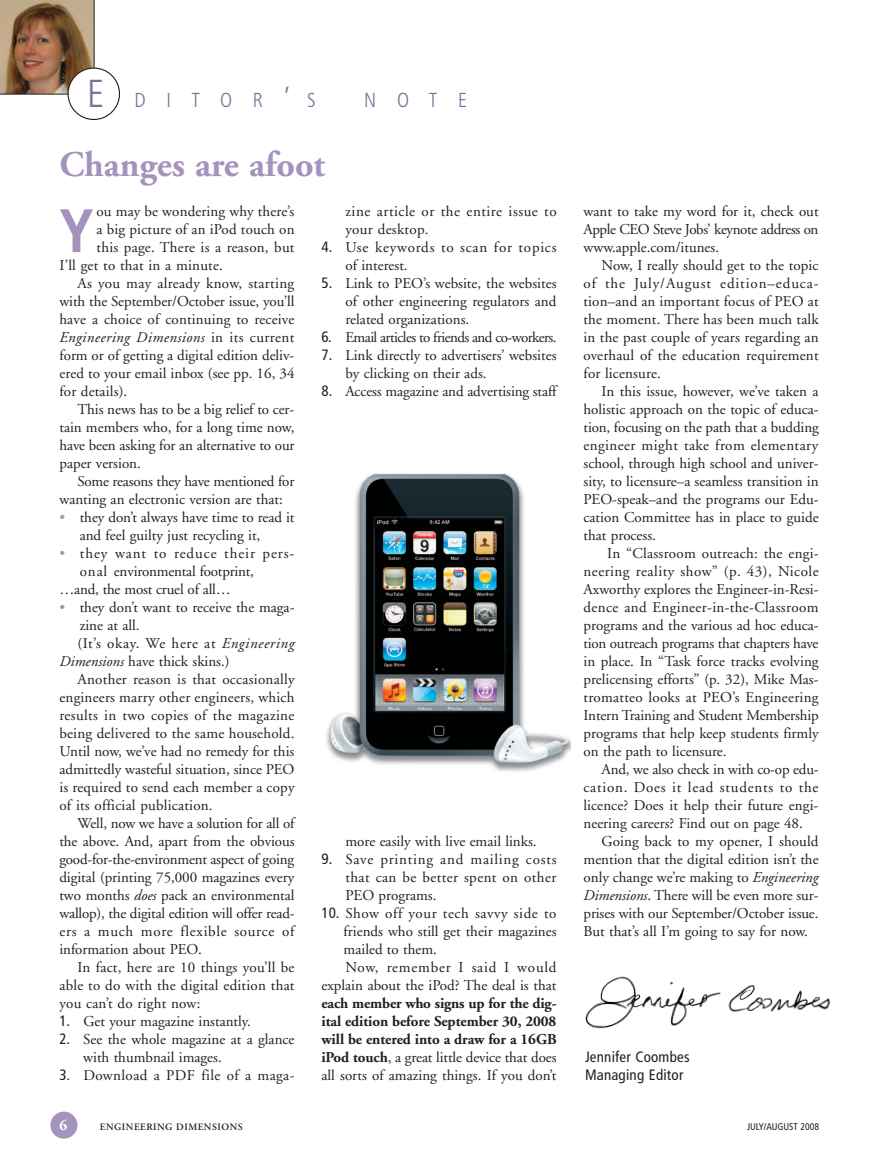
<style>
.page{position:relative;width:878px;height:1175px;background:#fff}
.page>*{position:absolute;margin:0;border:0;box-sizing:border-box;transform-origin:0 0}
.t1{font:700 condensed 61.2px "Frutiger";color:#a493bc}
.t2{font:700 36px "Adobe Garamond";color:#a493bc}
.t3{font:300 condensed 20.25px "Frutiger";letter-spacing:1.025em;color:#7d6f9a}
.t4{font:15px/18px "Adobe Garamond";color:#231f20;text-align:justify}
.t5{font:700 15px/18px "Adobe Garamond";letter-spacing:-.005em;color:#231f20;text-align:justify}
.t6{font:15px/18px "Adobe Garamond";letter-spacing:.035em;color:#231f20}
.t7{font:15px/18px "Adobe Garamond";letter-spacing:.05em;color:#231f20}
.t8{font:15px "Adobe Garamond";letter-spacing:.02em;color:#231f20}
.t9{font:15px "Adobe Garamond";letter-spacing:.045em;color:#231f20}
.t10{font:15px "Adobe Garamond";letter-spacing:.025em;color:#231f20}
.t11{font:15px "Adobe Garamond";letter-spacing:-.04em;color:#231f20}
.t12{font:italic 15px "Adobe Garamond";letter-spacing:.03em;color:#231f20}
.t13{font:condensed 15px/18px "Frutiger";letter-spacing:.015em;color:#231f20}
.t14{font:15px "Adobe Garamond";letter-spacing:.06em;color:#231f20}
.t15{font:700 15px "Adobe Garamond";color:#fff}
.t16{font:600 9.75px "Adobe Garamond";letter-spacing:.05em;color:#231f20}
.t17{font:condensed 9.75px "Frutiger";color:#231f20}
.s1{font-size:39px}
.s2{font-size:27px}
.s3{font-style:normal}
.s4{color:#a493bc}
.s5{font-style:italic}
.s6{font-family:"Frutiger";font-stretch:condensed}
.s7{font-weight:400}
</style>
<div class="page">
<div style="left:50px;top:1111px;width:27px;height:27px;background:#a493bc;border-radius:50%"></div>
<svg style="left:0;top:0;width:120px;height:120px"></svg>
<img style="left:585px;top:976px;width:245px;height:53px">
<img style="left:326px;top:473px;width:244px;height:299px">
<h3 class="t3" style="left:87px;top:92px;width:230px"><span class="s1">E</span> DITOR<span class="s2">’</span>S</h3>
<h2 class="t2" style="left:59px;top:150px;width:267px">Changes are afoot</h2>
<h3 class="t3" style="left:364px;top:92px;width:104px">NOTE</h3>
<h1 class="t1" style="left:59px;top:206px;width:36px">Y</h1>
<p class="t4" style="left:97px;top:204px;width:199px">ou may be wondering why there’s</p>
<p class="t4" style="left:97px;top:222px;width:199px">a big picture of an iPod touch on</p>
<p class="t4" style="left:97px;top:240px;width:199px">this page. There is a reason, but</p>
<p class="t4" style="left:59px;top:258px;width:165px">I’ll get to that in a minute.</p>
<p class="t8" style="left:77px;top:277px;width:218px">As you may already know, starting</p>
<p class="t4" style="left:59px;top:294px;width:236px">with the September/October issue, you’ll</p>
<p class="t4" style="left:59px;top:312px;width:236px">have a choice of continuing to receive</p>
<p class="t12" style="left:59px;top:331px;width:236px">Engineering Dimensions <span class="s3">in its current</span></p>
<p class="t4" style="left:59px;top:348px;width:236px">form or of getting a digital edition deliv-</p>
<p class="t4" style="left:59px;top:366px;width:236px">ered to your email inbox (see pp. 16, 34</p>
<p class="t4" style="left:59px;top:384px;width:69px">for details).</p>
<p class="t4" style="left:77px;top:402px;width:218px">This news has to be a big relief to cer-</p>
<p class="t4" style="left:59px;top:420px;width:236px">tain members who, for a long time now,</p>
<p class="t4" style="left:59px;top:438px;width:237px">have been asking for an alternative to our</p>
<p class="t4" style="left:59px;top:456px;width:83px">paper version.</p>
<p class="t4" style="left:77px;top:474px;width:218px">Some reasons they have mentioned for</p>
<p class="t4" style="left:59px;top:492px;width:225px">wanting an electronic version are that:</p>
<p class="t4" style="left:80px;top:510px;width:216px;text-indent:-20px"><span class="s4">•</span> they don’t always have time to read it and feel guilty just recycling it,</p>
<p class="t14" style="left:59px;top:547px;width:236px"><span class="s4">•</span> they want to reduce their pers-</p>
<p class="t4" style="left:80px;top:564px;width:176px">onal environmental footprint,</p>
<p class="t4" style="left:59px;top:582px;width:173px">…and, the most cruel of all…</p>
<p class="t4" style="left:59px;top:600px;width:236px"><span class="s4">•</span> they don’t want to receive the maga-</p>
<p class="t4" style="left:80px;top:618px;width:61px">zine at all.</p>
<p class="t9" style="left:77px;top:637px;width:218px">(It’s okay. We here at <span class="s5">Engineering</span></p>
<p class="t4" style="left:59px;top:654px;width:172px"><span class="s5">Dimensions</span> have thick skins.)</p>
<p class="t8" style="left:77px;top:673px;width:218px">Another reason is that occasionally</p>
<p class="t4" style="left:59px;top:690px;width:236px">engineers marry other engineers, which</p>
<p class="t10" style="left:59px;top:709px;width:236px">results in two copies of the magazine</p>
<p class="t4" style="left:59px;top:726px;width:236px">being delivered to the same household.</p>
<p class="t4" style="left:59px;top:744px;width:236px">Until now, we’ve had no remedy for this</p>
<p class="t4" style="left:59px;top:762px;width:237px">admittedly wasteful situation, since PEO</p>
<p class="t4" style="left:59px;top:780px;width:237px">is required to send each member a copy</p>
<p class="t4" style="left:59px;top:798px;width:155px">of its official publication.</p>
<p class="t4" style="left:77px;top:816px;width:218px">Well, now we have a solution for all of</p>
<p class="t4" style="left:59px;top:834px;width:236px">the above. And, apart from the obvious</p>
<p class="t4" style="left:59px;top:852px;width:236px">good-for-the-environment aspect of going</p>
<p class="t4" style="left:59px;top:870px;width:236px">digital (printing 75,000 magazines every</p>
<p class="t4" style="left:59px;top:888px;width:236px">two months <span class="s5">does</span> pack an environmental</p>
<p class="t4" style="left:59px;top:906px;width:237px">wallop), the digital edition will offer read-</p>
<p class="t9" style="left:59px;top:925px;width:236px">ers a much more flexible source of</p>
<p class="t4" style="left:59px;top:942px;width:144px">information about PEO.</p>
<p class="t4" style="left:77px;top:960px;width:218px">In fact, here are 10 things you’ll be</p>
<p class="t4" style="left:59px;top:978px;width:237px">able to do with the digital edition that</p>
<p class="t4" style="left:59px;top:996px;width:142px">you can’t do right now:</p>
<p class="t4" style="left:59px;top:1014px;width:193px"><span class="s6">1.</span> Get your magazine instantly.</p>
<p class="t4" style="left:83px;top:1032px;width:213px;text-indent:-24px"><span class="s6">2.</span> See the whole magazine at a glance with thumbnail images.</p>
<p class="t10" style="left:59px;top:1069px;width:237px"><span class="s6">3</span>. Download a PDF file of a maga-</p>
<p class="t6" style="left:345px;top:204px;width:213px">zine article or the entire issue to your desktop.</p>
<p class="t7" style="left:345px;top:240px;width:212px;text-indent:-24px"><span class="s6">4.</span> Use keywords to scan for topics of interest.</p>
<p class="t4" style="left:345px;top:276px;width:212px;text-indent:-24px"><span class="s6">5.</span> Link to PEO’s website, the websites of other engineering regulators and related organizations.</p>
<p class="t11" style="left:321px;top:331px;width:237px"><span class="s6">6.</span> Email articles to friends and co-workers.</p>
<p class="t4" style="left:345px;top:348px;width:212px;text-indent:-24px"><span class="s6">7.</span> Link directly to advertisers’ websites by clicking on their ads.</p>
<p class="t4" style="left:321px;top:384px;width:237px"><span class="s6">8.</span> Access magazine and advertising staff</p>
<p class="t4" style="left:345px;top:834px;width:193px">more easily with live email links.</p>
<p class="t4" style="left:345px;top:852px;width:212px;text-indent:-24px"><span class="s6">9.</span> Save printing and mailing costs that can be better spent on other PEO programs.</p>
<p class="t6" style="left:321px;top:906px;width:236px"><span class="s6">10.</span> Show off your tech savvy side to</p>
<p class="t4" style="left:343px;top:924px;width:214px">friends who still get their magazines</p>
<p class="t4" style="left:343px;top:942px;width:95px">mailed to them.</p>
<p class="t7" style="left:345px;top:960px;width:212px">Now, remember I said I would</p>
<p class="t4" style="left:321px;top:978px;width:236px">explain about the iPod? The deal is that</p>
<p class="t5" style="left:321px;top:996px;width:236px">each member who signs up for the dig&shy;ital edition before September 30, 2008 will be entered into a draw for a 16GB iPod touch<span class="s7">, a great little device that does all sorts of amazing things. If you don’t</span></p>
<p class="t4" style="left:583px;top:204px;width:236px">want to take my word for it, check out Apple CEO Steve Jobs’ keynote address on www.apple.com/itunes.</p>
<p class="t4" style="left:583px;top:258px;width:237px;text-indent:18px">Now, I really should get to the topic of the July/August edition–educa&shy;tion–and an important focus of PEO at the moment. There has been much talk in the past couple of years regarding an overhaul of the education requirement for licensure.</p>
<p class="t4" style="left:583px;top:384px;width:237px;text-indent:18px">In this issue, however, we’ve taken a holistic approach on the topic of educa&shy;tion, focusing on the path that a budding engineer might take from elementary school, through high school and univer&shy;sity, to licensure–a seamless transition in PEO-speak–and the programs our Edu&shy;cation Committee has in place to guide that process.</p>
<p class="t4" style="left:583px;top:546px;width:237px;text-indent:24px">In “Classroom outreach: the engi&shy;neering reality show” (p. 43), Nicole Axworthy explores the Engineer-in-Resi&shy;dence and Engineer-in-the-Classroom programs and the various ad hoc educa&shy;tion outreach programs that chapters have in place. In “Task force tracks evolving prelicensing efforts” (p. 32), Mike Mas&shy;tromatteo looks at PEO’s Engineering Intern Training and Student Membership programs that help keep students firmly on the path to licensure.</p>
<p class="t4" style="left:583px;top:762px;width:237px;text-indent:18px">And, we also check in with co-op edu&shy;cation. Does it lead students to the licence? Does it help their future engi&shy;neering careers? Find out on page 48.</p>
<p class="t4" style="left:583px;top:834px;width:236px;text-indent:18px">Going back to my opener, I should mention that the digital edition isn’t the only change we’re making to <span class="s5">Engineering Dimensions</span>. There will be even more sur&shy;prises with our September/October issue.<br>But that’s all I’m going to say for now.</p>
<p class="t13" style="left:585px;top:1049px;width:106px">Jennifer Coombes<br>Managing Editor</p>
<p class="t15" style="left:59px;top:1118px;width:9px">6</p>
<p class="t16" style="left:100px;top:1122px;width:144px">ENGINEERING DIMENSIONS</p>
<p class="t17" style="left:747px;top:1122px;width:74px">JULY/AUGUST 2008</p>
</div>
